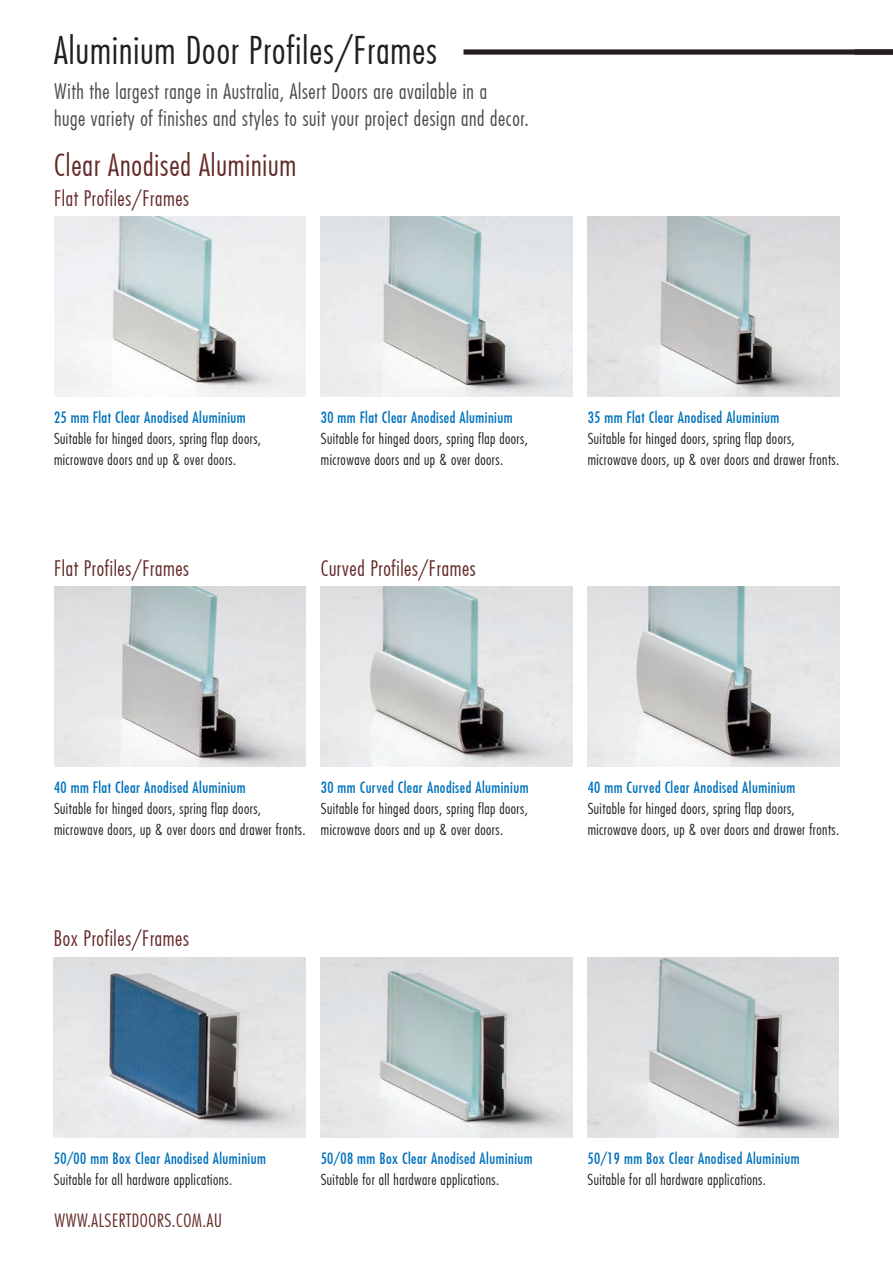
<style>
.page{position:relative;width:893px;height:1263px;background:#fff}
.page>*{position:absolute;margin:0;border:0;box-sizing:border-box;transform-origin:0 0}
.t1{font:300 condensed 37.5px "Futura";letter-spacing:.03em;color:#231f20}
.t2{font:300 condensed 30px "Futura";letter-spacing:.03em;color:#652a29}
.t3{font:300 condensed 21px/27px "Futura";letter-spacing:.03em;color:#4b4c4d}
.t4{font:300 condensed 21px "Futura";letter-spacing:.03em;color:#652a29}
.t5{font:300 condensed 18px "Futura";letter-spacing:.03em;color:#652a29}
.t6{font:300 condensed 15px/21px "Futura";letter-spacing:.03em;color:#231f20}
.t7{font:15px "Futura Condensed";letter-spacing:.03em;color:#0072bc}
</style>
<div class="page">
<img style="left:54px;top:587px;width:252px;height:179px">
<img style="left:54px;top:217px;width:252px;height:179px">
<img style="left:321px;top:217px;width:251px;height:179px">
<img style="left:588px;top:217px;width:251px;height:179px">
<img style="left:321px;top:587px;width:251px;height:179px">
<img style="left:588px;top:587px;width:251px;height:179px">
<img style="left:54px;top:958px;width:251px;height:179px">
<img style="left:321px;top:958px;width:251px;height:179px">
<img style="left:587px;top:958px;width:252px;height:179px">
<div style="left:463px;top:49px;width:430px;height:6px;background:#231f20"></div>
<h1 class="t1" style="left:54px;top:28px;width:385px">Aluminium Door Profiles/Frames</h1>
<h3 class="t3" style="left:54px;top:78px;width:476px">With the largest range in Australia, Alsert Doors are available in a<br>huge variety of finishes and styles to suit your project design and decor.</h3>
<h2 class="t2" style="left:54px;top:147px;width:244px">Clear Anodised Aluminium</h2>
<h3 class="t4" style="left:54px;top:185px;width:137px">Flat Profiles/Frames</h3>
<p class="t7" style="left:54px;top:408px;width:193px">25 mm Flat Clear Anodised Aluminium</p>
<p class="t6" style="left:54px;top:428px;width:209px">Suitable for hinged doors, spring flap doors, microwave doors and up &amp; over doors.</p>
<p class="t7" style="left:321px;top:408px;width:193px">30 mm Flat Clear Anodised Aluminium</p>
<p class="t6" style="left:321px;top:428px;width:209px">Suitable for hinged doors, spring flap doors, microwave doors and up &amp; over doors.</p>
<h3 class="t4" style="left:54px;top:556px;width:137px">Flat Profiles/Frames</h3>
<h3 class="t4" style="left:321px;top:556px;width:157px">Curved Profiles/Frames</h3>
<p class="t7" style="left:588px;top:408px;width:193px">35 mm Flat Clear Anodised Aluminium</p>
<p class="t6" style="left:588px;top:428px;width:253px">Suitable for hinged doors, spring flap doors, microwave doors, up &amp; over doors and drawer fronts.</p>
<p class="t7" style="left:54px;top:778px;width:193px">40 mm Flat Clear Anodised Aluminium</p>
<p class="t6" style="left:54px;top:798px;width:253px">Suitable for hinged doors, spring flap doors, microwave doors, up &amp; over doors and drawer fronts.</p>
<p class="t7" style="left:321px;top:778px;width:209px">30 mm Curved Clear Anodised Aluminium</p>
<p class="t6" style="left:321px;top:798px;width:209px">Suitable for hinged doors, spring flap doors, microwave doors and up &amp; over doors.</p>
<h3 class="t4" style="left:54px;top:926px;width:137px">Box Profiles/Frames</h3>
<p class="t7" style="left:588px;top:778px;width:209px">40 mm Curved Clear Anodised Aluminium</p>
<p class="t6" style="left:588px;top:798px;width:253px">Suitable for hinged doors, spring flap doors, microwave doors, up &amp; over doors and drawer fronts.</p>
<p class="t7" style="left:54px;top:1149px;width:214px">50/00 mm Box Clear Anodised Aluminium</p>
<p class="t6" style="left:54px;top:1169px;width:180px">Suitable for all hardware applications.</p>
<p class="t5" style="left:54px;top:1210px;width:169px">WWW.ALSERTDOORS.COM.AU</p>
<p class="t7" style="left:321px;top:1149px;width:214px">50/08 mm Box Clear Anodised Aluminium</p>
<p class="t6" style="left:321px;top:1169px;width:180px">Suitable for all hardware applications.</p>
<p class="t7" style="left:587px;top:1149px;width:214px">50/19 mm Box Clear Anodised Aluminium</p>
<p class="t6" style="left:587px;top:1169px;width:180px">Suitable for all hardware applications.</p>
</div>
